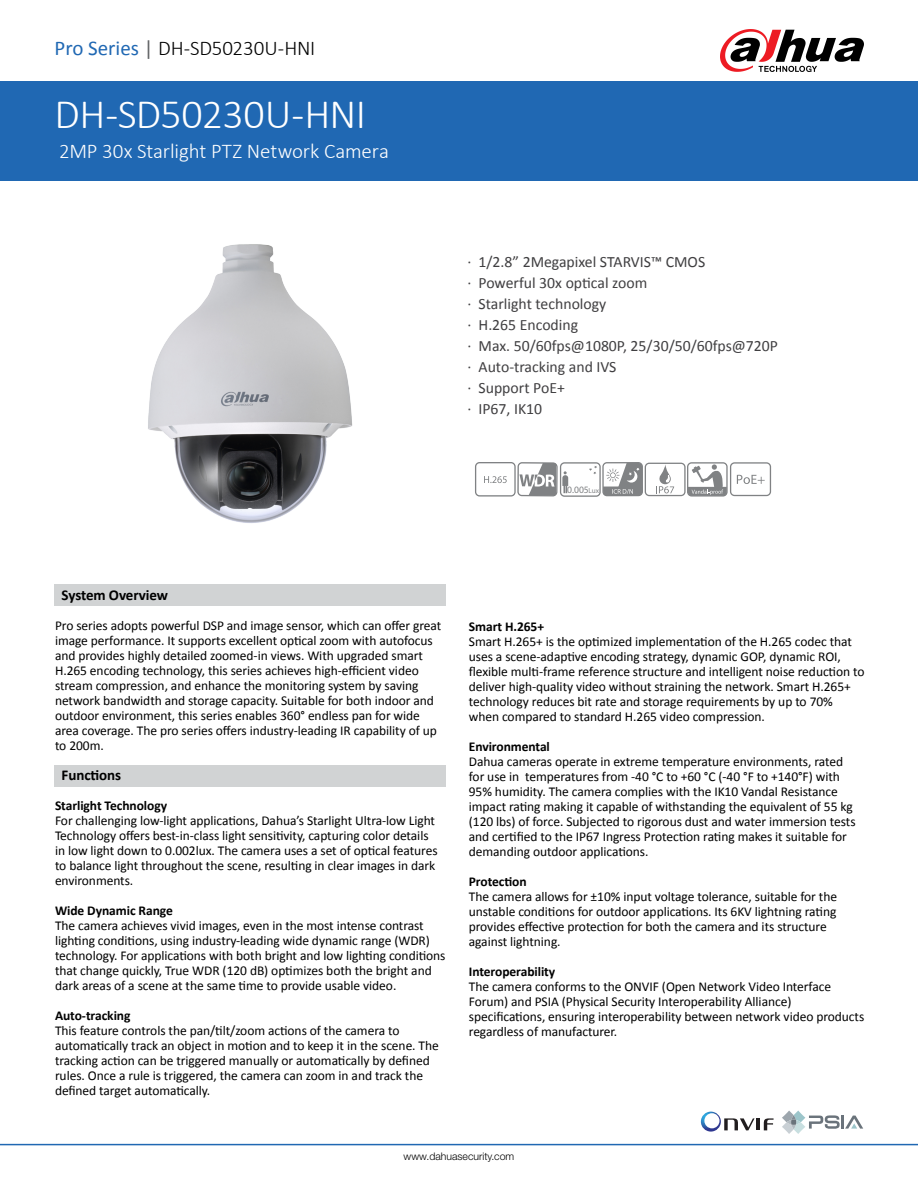
<style>
.page{position:relative;width:918px;height:1188px;background:#fff}
.page>*{position:absolute;margin:0;border:0;box-sizing:border-box;transform-origin:0 0}
.t1{font:300 42px "Calibri";letter-spacing:-.015em;color:#fff}
.t2{font:300 21px "Calibri";letter-spacing:-.005em;color:#fff}
.t3{font:300 21px "Calibri";letter-spacing:-.01em;color:#000}
.t4{font:15.75px/21px "Calibri";color:#403f41}
.t5{font:700 15px "Calibri";letter-spacing:-.005em;color:#000}
.t6{font:13.5px/15px "Calibri";letter-spacing:-.005em;color:#000}
.t7{font:700 13.5px "Calibri";letter-spacing:-.005em;color:#000}
.t8{font:300 10.5px "Helvetica Neue LT Std";color:#000}
.t9{font:condensed 9.75px "Myriad Pro";color:#808284}
.s1{font-weight:400;color:#2068b3}
.s2{font-weight:400;color:#626466}
.s3{font-size:7.35px}
</style>
<div class="page">
<div style="left:0;top:81px;width:918px;height:100px;background:#2068b3"></div>
<hr style="left:0;top:1144px;width:918px;height:1px;background:#2068b3">
<svg style="left:720px;top:29px;width:144px;height:43px"></svg>
<svg style="left:782px;top:1111px;width:81px;height:23px"></svg>
<hr style="left:756px;top:1118px;width:4px;height:12px;background:#211d1e">
<svg style="left:764px;top:1118px;width:10px;height:12px"></svg>
<svg style="left:701px;top:1112px;width:54px;height:20px"></svg>
<img style="left:148px;top:244px;width:205px;height:279px">
<svg style="left:475px;top:462px;width:296px;height:35px"></svg>
<div style="left:54px;top:584px;width:392px;height:22px;background:#d1d3d4"></div>
<div style="left:54px;top:765px;width:392px;height:21px;background:#d1d3d4"></div>
<h2 class="t3" style="left:55px;top:35px;width:262px"><span class="s1">Pro Series</span> <span class="s2">|</span> DH-SD50230U-HNI</h2>
<h1 class="t1" style="left:55px;top:88px;width:313px">DH-SD50230U-HNI</h1>
<h2 class="t2" style="left:59px;top:138px;width:331px">2MP 30x Starlight PTZ Network Camera</h2>
<p class="t4" style="left:467px;top:251px;width:312px">· 1/2.8” 2Megapixel STARVIS™ CMOS<br>· Powerful 30x optical zoom<br>· Starlight technology<br>· H.265 Encoding<br>· Max. 50/60fps@1080P, 25/30/50/60fps@720P · Auto-tracking and IVS<br>· Support PoE+<br>· IP67, IK10</p>
<p class="t9" style="left:567px;top:484px;width:34px">0.005<span class="s3">Lux</span></p>
<p class="t5" style="left:62px;top:586px;width:108px">System Overview</p>
<p class="t6" style="left:55px;top:618px;width:388px">Pro series adopts powerful DSP and image sensor, which can offer great image performance. It supports excellent optical zoom with autofocus and provides highly detailed zoomed-in views. With upgraded smart H.265 encoding technology, this series achieves high-efficient video stream compression, and enhance the monitoring system by saving network bandwidth and storage capacity. Suitable for both indoor and outdoor environment, this series enables 360° endless pan for wide area coverage. The pro series offers industry-leading IR capability of up to 200m.</p>
<p class="t5" style="left:62px;top:766px;width:61px">Functions</p>
<p class="t7" style="left:55px;top:797px;width:114px">Starlight Technology</p>
<p class="t6" style="left:55px;top:813px;width:384px">For challenging low-light applications, Dahua’s Starlight Ultra-low Light Technology offers best-in-class light sensitivity, capturing color details in low light down to 0.002lux. The camera uses a set of optical features to balance light throughout the scene, resulting in clear images in dark environments.</p>
<p class="t7" style="left:55px;top:902px;width:119px">Wide Dynamic Range</p>
<p class="t6" style="left:55px;top:918px;width:392px">The camera achieves vivid images, even in the most intense contrast lighting conditions, using industry-leading wide dynamic range (WDR) technology. For applications with both bright and low lighting conditions that change quickly, True WDR (120 dB) optimizes both the bright and dark areas of a scene at the same time to provide usable video.</p>
<p class="t7" style="left:55px;top:1007px;width:77px">Auto-tracking</p>
<p class="t6" style="left:55px;top:1023px;width:385px">This feature controls the pan/tilt/zoom actions of the camera to automatically track an object in motion and to keep it in the scene. The tracking action can be triggered manually or automatically by defined rules. Once a rule is triggered, the camera can zoom in and track the defined target automatically.</p>
<p class="t7" style="left:469px;top:617px;width:77px">Smart H.265+</p>
<p class="t6" style="left:469px;top:634px;width:397px">Smart H.265+ is the optimized implementation of the H.265 codec that uses a scene-adaptive encoding strategy, dynamic GOP, dynamic ROI, flexible multi-frame reference structure and intelligent noise reduction to deliver high-quality video without straining the network. Smart H.265+ technology reduces bit rate and storage requirements by up to 70% when compared to standard H.265 video compression.</p>
<p class="t7" style="left:469px;top:737px;width:83px">Environmental</p>
<p class="t6" style="left:469px;top:754px;width:388px">Dahua cameras operate in extreme temperature environments, rated for use in temperatures from -40 °C to +60 °C (-40 °F to +140°F) with 95% humidity. The camera complies with the IK10 Vandal Resistance impact rating making it capable of withstanding the equivalent of 55 kg (120 lbs) of force. Subjected to rigorous dust and water immersion tests and certified to the IP67 Ingress Protection rating makes it suitable for demanding outdoor applications.</p>
<p class="t7" style="left:469px;top:872px;width:59px">Protection</p>
<p class="t6" style="left:469px;top:889px;width:370px">The camera allows for ±10% input voltage tolerance, suitable for the unstable conditions for outdoor applications. Its 6KV lightning rating provides effective protection for both the camera and its structure against lightning.</p>
<p class="t7" style="left:469px;top:962px;width:88px">Interoperability</p>
<p class="t6" style="left:469px;top:979px;width:397px">The camera conforms to the ONVIF (Open Network Video Interface Forum) and PSIA (Physical Security Interoperability Alliance) specifications, ensuring interoperability between network video products regardless of manufacturer.</p>
<p class="t8" style="left:404px;top:1150px;width:112px">www.dahuasecurity.com</p>
</div>
